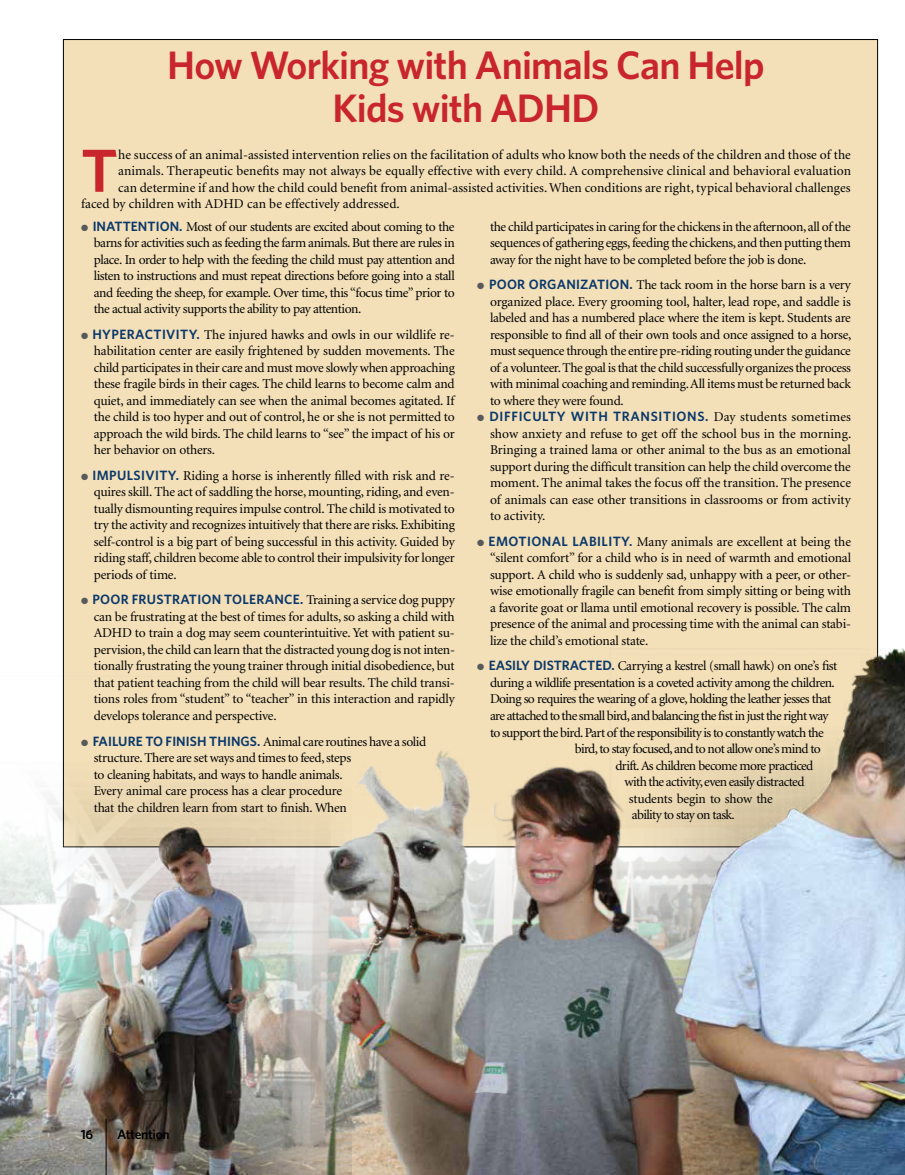
<style>
.page{position:relative;width:905px;height:1175px;background:#fff}
.page>*{position:absolute;margin:0;border:0;box-sizing:border-box;transform-origin:0 0}
.t1{font:600 60.9px "Whitney";color:#c9252c}
.t2{font:600 39.75px/43.5px "Whitney";letter-spacing:-.02em;color:#c9252c}
.t3{font:13.5px/16.5px "Minion";letter-spacing:-.02em;color:#000;text-align:justify}
.t4{font:13.5px "Minion";letter-spacing:-.045em;color:#000}
.t5{font:13.5px "Minion";letter-spacing:.005em;color:#000}
.t6{font:13.5px "Minion";color:#000}
.t7{font:13.5px "Minion";letter-spacing:-.04em;color:#000}
.t8{font:600 13.5px "Whitney";letter-spacing:.02em;color:#0b386a}
.t9{font:600 13.5px "Whitney";letter-spacing:.05em;color:#0b386a}
.t10{font:600 13.5px "Whitney";letter-spacing:-.02em;color:#000}
.s1{color:#58595b}
.s2{font-family:"Whitney";font-weight:600;color:#0b386a}
.s3{font-family:"Minion";font-weight:400;color:#000}
</style>
<div class="page">
<div style="left:63px;top:40px;width:814px;height:807px;background:#f3e0b9"></div>
<img style="left:351px;top:751px;width:259px;height:423px">
<img style="left:0;top:675px;width:351px;height:499px">
<img style="left:610px;top:648px;width:294px;height:526px">
<hr style="left:106px;top:1118px;width:1px;height:56px;background:#000">
<h2 class="t2" style="left:332px;top:42px;width:433px;text-indent:-165px">HOW WORKING WITH ANIMALS CAN HELP<br>KIDS WITH ADHD</h2>
<h1 class="t1" style="left:81px;top:134px;width:35px">T</h1>
<p class="t5" style="left:118px;top:148px;width:734px">he success of an animal-assisted intervention relies on the facilitation of adults who know both the needs of the children and those of the</p>
<p class="t5" style="left:118px;top:164px;width:734px">animals. Therapeutic benefits may not always be equally effective with every child. A comprehensive clinical and behavioral evaluation</p>
<p class="t6" style="left:118px;top:181px;width:734px">can determine if and how the child could benefit from animal-assisted activities. When conditions are right, typical behavioral challenges</p>
<p class="t5" style="left:81px;top:197px;width:320px">faced by children with ADHD can be effectively addressed.</p>
<p class="t3" style="left:94px;top:219px;width:362px;text-indent:-13px"><span class="s1">●</span> <span class="s2">I NATTENTION.</span> Most of our students are excited about coming to the barns for activities such as feeding the farm animals. But there are rules in place. In order to help with the feeding the child must pay attention and listen to instructions and must repeat directions before going into a stall and feeding the sheep, for example. Over time, this “focus time” prior to the actual activity supports the ability to pay attention.</p>
<p class="t3" style="left:94px;top:327px;width:362px;text-indent:-13px"><span class="s1">●</span> <span class="s2">H YPERAC TIV ITY.</span> The injured hawks and owls in our wildlife re&shy;habilitation center are easily frightened by sudden movements. The child participates in their care and must move slowly when approaching these fragile birds in their cages. The child learns to become calm and quiet, and immediately can see when the animal becomes agitated. If the child is too hyper and out of control, he or she is not permitted to approach the wild birds. The child learns to “see” the impact of his or her behavior on others.</p>
<p class="t3" style="left:94px;top:468px;width:362px;text-indent:-13px"><span class="s1">●</span> <span class="s2">I MPULSIV ITY.</span> Riding a horse is inherently filled with risk and re&shy;quires skill. The act of saddling the horse, mounting, riding, and even&shy;tually dismounting requires impulse control. The child is motivated to try the activity and recognizes intuitively that there are risks. Exhibiting self-control is a big part of being successful in this activity. Guided by riding staff, children become able to control their impulsivity for longer periods of time.</p>
<p class="t8" style="left:81px;top:591px;width:375px"><span class="s1">●</span> POOR FRUSTRATION TOLERA NC E. <span class="s3">Training a service dog puppy</span></p>
<p class="t3" style="left:94px;top:609px;width:362px">can be frustrating at the best of times for adults, so asking a child with ADHD to train a dog may seem counterintuitive. Yet with patient su&shy;pervision, the child can learn that the distracted young dog is not inten&shy;tionally frustrating the young trainer through initial disobedience, but that patient teaching from the child will bear results. The child transi&shy;tions roles from “student” to “teacher” in this interaction and rapidly develops tolerance and perspective.</p>
<p class="t3" style="left:94px;top:733px;width:334px;text-align:left;text-indent:-13px"><span class="s1">●</span> <span class="s2">FA ILURE TO FINISH THINGS.</span> Animal care routines have a solid structure. There are set ways and times to feed, steps<br>to cleaning habitats, and ways to handle animals.<br>Every animal care process has a clear procedure<br>that the children learn from start to finish. When</p>
<p class="t3" style="left:490px;top:219px;width:362px">the child participates in caring for the chickens in the afternoon, all of the sequences of gathering eggs, feeding the chickens, and then putting them away for the night have to be completed before the job is done.</p>
<p class="t3" style="left:490px;top:277px;width:363px;text-indent:-13px"><span class="s1">●</span> <span class="s2">POOR ORGA NIZATION.</span> The tack room in the horse barn is a very organized place. Every grooming tool, halter, lead rope, and saddle is labeled and has a numbered place where the item is kept. Students are responsible to find all of their own tools and once assigned to a horse, must sequence through the entire pre-riding routing under the guidance of a volunteer. The goal is that the child successfully organizes the process with minimal coaching and reminding. All items must be returned back to where they were found.</p>
<p class="t9" style="left:477px;top:408px;width:375px"><span class="s1">●</span> DIFFICULTY WITH TRANSITIONS. <span class="s3">Day students sometimes</span></p>
<p class="t3" style="left:490px;top:426px;width:363px">show anxiety and refuse to get off the school bus in the morning.<br>Bringing a trained lama or other animal to the bus as an emotional support during the difficult transition can help the child overcome the moment. The animal takes the focus off the transition. The presence of animals can ease other transitions in classrooms or from activity to activity.</p>
<p class="t3" style="left:490px;top:534px;width:362px;text-indent:-13px"><span class="s1">●</span> <span class="s2">EMOTIONA L LA BILITY.</span> Many animals are excellent at being the “silent comfort” for a child who is in need of warmth and emotional support. A child who is suddenly sad, unhappy with a peer, or other&shy;wise emotionally fragile can benefit from simply sitting or being with a favorite goat or llama until emotional recovery is possible. The calm presence of the animal and processing time with the animal can stabi&shy;lize the child’s emotional state.</p>
<p class="t3" style="left:477px;top:658px;width:361px"><span class="s1">●</span> <span class="s2">EA SILY DISTRAC TED.</span> Carrying a kestrel (small hawk) on one’s fist</p>
<p class="t7" style="left:490px;top:676px;width:346px">during a wildlife presentation is a coveted activity among the children.</p>
<p class="t4" style="left:490px;top:692px;width:343px">Doing so requires the wearing of a glove, holding the leather jesses that</p>
<p class="t4" style="left:490px;top:709px;width:340px">are attached to the small bird, and balancing the fist in just the right way</p>
<p class="t4" style="left:490px;top:725px;width:335px">to support the bird. Part of the responsibility is to constantly watch the</p>
<p class="t4" style="left:575px;top:742px;width:247px">bird, to stay focused, and to not allow one’s mind to</p>
<p class="t4" style="left:615px;top:758px;width:200px">drift. As children become more practiced</p>
<p class="t4" style="left:624px;top:775px;width:182px">with the activity, even easily distracted</p>
<p class="t3" style="left:629px;top:790px;width:146px">students begin to show the</p>
<p class="t4" style="left:631px;top:808px;width:104px">ability to stay on task.</p>
<p class="t10" style="left:81px;top:1126px;width:14px">16</p>
<p class="t10" style="left:117px;top:1126px;width:54px">ATTENTION</p>
</div>
